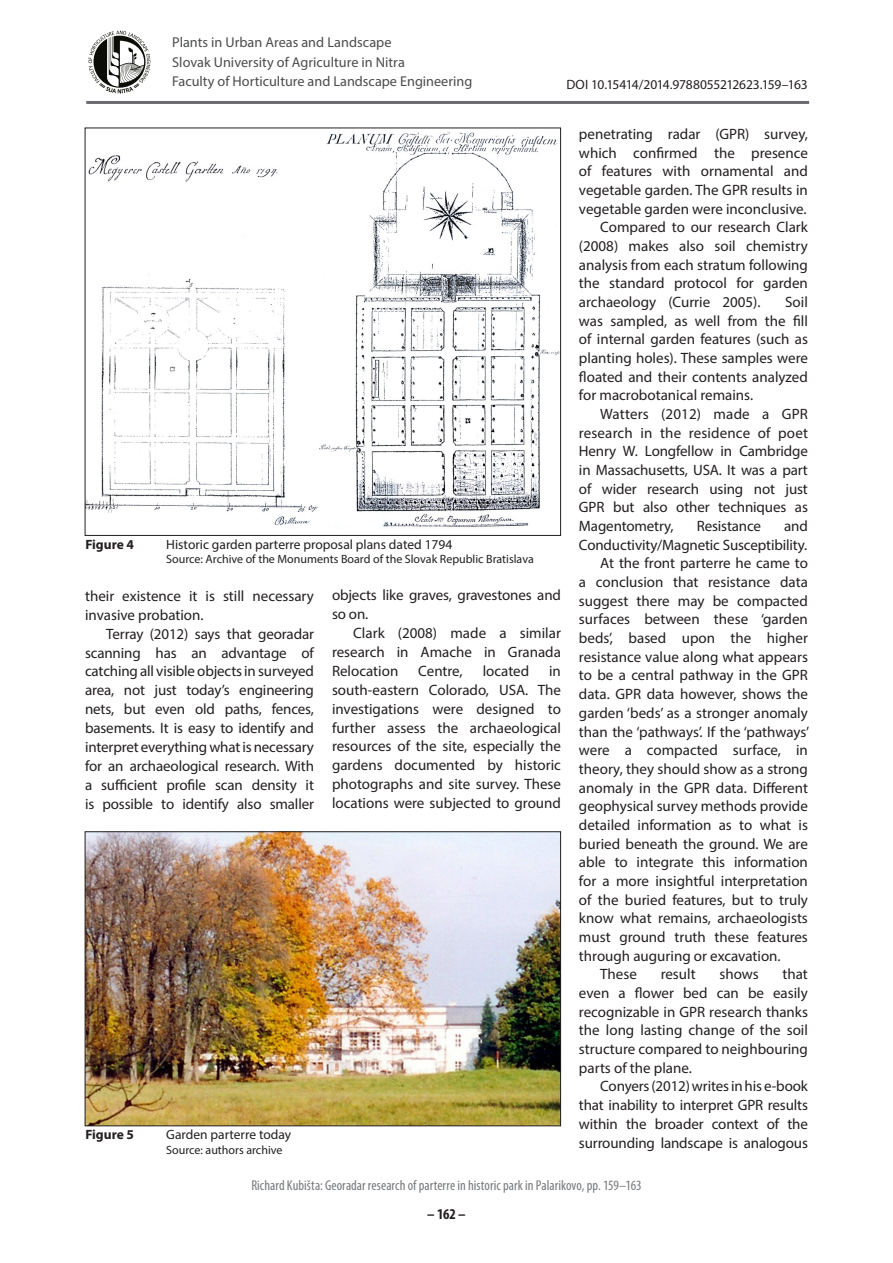
<style>
.page{position:relative;width:893px;height:1263px;background:#fff}
.page>*{position:absolute;margin:0;border:0;box-sizing:border-box;transform-origin:0 0}
.t1{font:15px/18.9px "Myriad Pro";color:#231f20;text-align:justify}
.t2{font:700 condensed 15px "Myriad Pro";color:#231f20}
.t3{font:14.25px/19.5px "Myriad Pro";color:#4b4c4d}
.t4{font:condensed 14.25px "Myriad Pro";letter-spacing:.005em;color:#76787b}
.t5{font:13.5px "Myriad Pro";color:#231f20}
.t6{font:13.5px "Myriad Pro";letter-spacing:-.02em;color:#231f20}
.t7{font:700 13.5px "Myriad Pro";color:#231f20}
.t8{font:12px "Myriad Pro";color:#231f20}
</style>
<div class="page">
<hr style="left:86px;top:101px;width:723px;height:3px;background:#6c6d70">
<svg style="left:88px;top:31px;width:63px;height:62px"></svg>
<img style="left:87px;top:131px;width:472px;height:396px">
<img style="left:87px;top:833px;width:472px;height:291px">
<div style="left:85px;top:831px;width:476px;height:295px;border:1px solid #231f20"></div>
<p class="t3" style="left:172px;top:32px;width:302px">Plants in Urban Areas and Landscape<br>Slovak University of Agriculture in Nitra<br>Faculty of Horticulture and Landscape Engineering</p>
<p class="t6" style="left:566px;top:76px;width:243px">DOI 10.15414/2014.9788055212623.159–163</p>
<p class="t1" style="left:579px;top:124px;width:230px">penetrating radar (GPR) survey,</p>
<p class="t1" style="left:579px;top:143px;width:230px">which confirmed the presence</p>
<p class="t1" style="left:579px;top:161px;width:230px">of features with ornamental and</p>
<p class="t1" style="left:579px;top:180px;width:230px">vegetable garden. The GPR results in</p>
<p class="t1" style="left:579px;top:199px;width:229px">vegetable garden were inconclusive.</p>
<p class="t1" style="left:600px;top:217px;width:209px">Compared to our research Clark</p>
<p class="t1" style="left:579px;top:236px;width:230px">(2008) makes also soil chemistry</p>
<p class="t1" style="left:579px;top:255px;width:230px">analysis from each stratum following</p>
<p class="t1" style="left:579px;top:273px;width:230px">the standard protocol for garden</p>
<p class="t1" style="left:579px;top:292px;width:183px">archaeology (Currie 2005).</p>
<p class="t1" style="left:579px;top:292px;width:230px;text-indent:206px">Soil was sampled, as well from the fill of internal garden features (such as planting holes). These samples were floated and their contents analyzed for macrobotanical remains.</p>
<p class="t1" style="left:579px;top:404px;width:230px;text-indent:21px">Watters (2012) made a GPR research in the residence of poet Henry W. Longfellow in Cambridge in Massachusetts, USA. It was a part of wider research using not just GPR but also other techniques as Magentometry,</p>
<p class="t1" style="left:697px;top:516px;width:66px">Resistance</p>
<p class="t1" style="left:784px;top:516px;width:25px">and</p>
<p class="t1" style="left:579px;top:535px;width:230px">Conductivity/Magnetic Susceptibility.</p>
<p class="t1" style="left:600px;top:554px;width:209px">At the front parterre he came to</p>
<p class="t1" style="left:579px;top:572px;width:230px">a conclusion that resistance data</p>
<p class="t1" style="left:579px;top:591px;width:230px">suggest there may be compacted</p>
<p class="t1" style="left:579px;top:610px;width:230px">surfaces between these ‘garden</p>
<p class="t1" style="left:579px;top:628px;width:230px">beds’, based upon the higher</p>
<p class="t1" style="left:579px;top:647px;width:230px">resistance value along what appears</p>
<p class="t1" style="left:579px;top:666px;width:230px">to be a central pathway in the GPR</p>
<p class="t1" style="left:579px;top:684px;width:230px">data. GPR data however, shows the</p>
<p class="t1" style="left:579px;top:703px;width:230px">garden ‘beds’ as a stronger anomaly</p>
<p class="t1" style="left:579px;top:722px;width:232px">than the ‘pathways’. If the ‘pathways’</p>
<p class="t1" style="left:579px;top:740px;width:230px">were a compacted surface, in</p>
<p class="t1" style="left:579px;top:759px;width:230px">theory, they should show as a strong</p>
<p class="t1" style="left:579px;top:778px;width:230px">anomaly in the GPR data. Different</p>
<p class="t1" style="left:579px;top:796px;width:230px">geophysical survey methods provide</p>
<p class="t1" style="left:579px;top:815px;width:230px">detailed information as to what is</p>
<p class="t1" style="left:579px;top:834px;width:230px">buried beneath the ground. We are</p>
<p class="t1" style="left:579px;top:852px;width:230px">able to integrate this information</p>
<p class="t1" style="left:579px;top:871px;width:230px">for a more insightful interpretation</p>
<p class="t1" style="left:579px;top:890px;width:230px">of the buried features, but to truly</p>
<p class="t1" style="left:579px;top:908px;width:230px">know what remains, archaeologists</p>
<p class="t1" style="left:579px;top:927px;width:230px">must ground truth these features</p>
<p class="t1" style="left:579px;top:946px;width:203px">through auguring or excavation.</p>
<p class="t1" style="left:600px;top:964px;width:38px">These</p>
<p class="t1" style="left:661px;top:964px;width:36px">result</p>
<p class="t1" style="left:719px;top:964px;width:41px">shows</p>
<p class="t7" style="left:85px;top:535px;width:50px">Figure 4</p>
<p class="t5" style="left:166px;top:536px;width:288px">Historic garden parterre proposal plans dated 1794</p>
<p class="t8" style="left:166px;top:552px;width:369px">Source: Archive of the Monuments Board of the Slovak Republic Bratislava</p>
<p class="t1" style="left:332px;top:585px;width:230px">objects like graves, gravestones and so on.</p>
<p class="t1" style="left:332px;top:623px;width:230px;text-indent:21px">Clark (2008) made a similar research in Amache in Granada Relocation</p>
<p class="t1" style="left:85px;top:586px;width:230px">their existence it is still necessary invasive probation.</p>
<p class="t1" style="left:85px;top:624px;width:230px;text-indent:21px">Terray (2012) says that georadar scanning has an advantage of catching all visible objects in surveyed area, not just today’s engineering nets, but even old paths, fences, basements. It is easy to identify and interpret everything what is necessary for an archaeological research. With a sufficient profile scan density it is possible to identify also smaller</p>
<p class="t1" style="left:418px;top:661px;width:46px">Centre,</p>
<p class="t1" style="left:483px;top:661px;width:48px">located</p>
<p class="t1" style="left:332px;top:661px;width:230px;text-indent:217px">in south-eastern Colorado, USA. The investigations were designed to further assess the archaeological resources of the site, especially the gardens documented by historic photographs and site survey. These locations were subjected to ground</p>
<p class="t1" style="left:579px;top:965px;width:230px;text-indent:204px">that even a flower bed can be easily recognizable in GPR research thanks the long lasting change of the soil structure compared to neighbouring parts of the plane.</p>
<p class="t1" style="left:579px;top:1077px;width:230px;text-indent:21px">Conyers (2012) writes in his e-book that inability to interpret GPR results within the broader context of the surrounding landscape is analogous</p>
<p class="t7" style="left:85px;top:1126px;width:50px">Figure 5</p>
<p class="t5" style="left:166px;top:1126px;width:126px">Garden parterre today</p>
<p class="t8" style="left:166px;top:1142px;width:118px">Source: authors archive</p>
<p class="t4" style="left:251px;top:1176px;width:392px">Richard Kubišta: Georadar research of parterre in historic park in Palarikovo, pp. 159–163</p>
<p class="t2" style="left:427px;top:1204px;width:40px">– 162 –</p>
</div>
